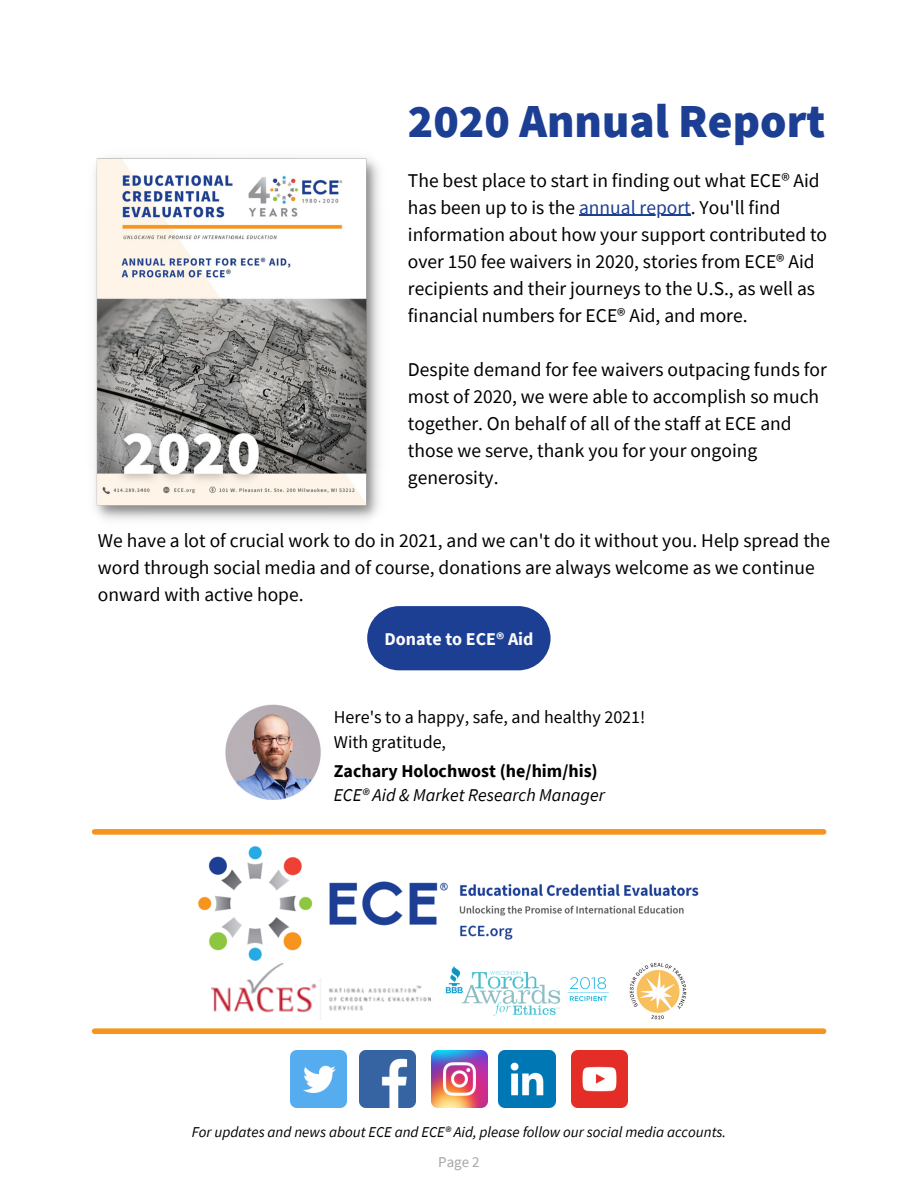
<style>
.page{position:relative;width:918px;height:1188px;background:#fff}
.page>*{position:absolute;margin:0;border:0;box-sizing:border-box;transform-origin:0 0}
.t1{font:900 47.25px "Source Sans Pro";color:#1c3f94}
.t2{font:19.5px/27px "Source Sans Pro";color:#000}
.t3{font:18px "Source Sans Pro";color:#000}
.t4{font:700 18px "Source Sans Pro";color:#000}
.t5{font:italic 18px "Source Sans Pro";color:#000}
.t6{font:700 18px "Source Sans Pro";color:#fcfcfc}
.t7{font:italic 15px "Source Sans Pro";color:#000}
.t8{font:15px "Source Sans Pro";color:#a6a6a6}
.s1{color:#1c3f94}
</style>
<div class="page">
<img style="left:94px;top:157px;width:285px;height:363px">
<img style="left:290px;top:1051px;width:57px;height:56px">
<img style="left:359px;top:1051px;width:57px;height:56px">
<img style="left:431px;top:1051px;width:56px;height:56px">
<img style="left:499px;top:1051px;width:56px;height:56px">
<img style="left:572px;top:1051px;width:56px;height:56px">
<img style="left:225px;top:704px;width:96px;height:96px">
<div style="left:95px;top:829px;width:729px;height:6px;background:#f7941d"></div>
<div style="left:95px;top:1028px;width:729px;height:6px;background:#f7941d"></div>
<img style="left:198px;top:846px;width:501px;height:118px">
<img style="left:628px;top:961px;width:60px;height:59px">
<img style="left:212px;top:964px;width:219px;height:56px">
<img style="left:445px;top:965px;width:164px;height:51px">
<hr style="left:579px;top:215px;width:112px;height:1px;background:#1c3f94">
<div style="left:367px;top:606px;width:184px;height:64px;background:#1c3f94;border-radius:32px"></div>
<p class="t1" style="left:408px;top:90px;width:419px">2020 Annual Report</p>
<p class="t2" style="left:408px;top:166px;width:421px">The best place to start in finding out what ECE® Aid has been up to is the <span class="s1">annual report</span>. You'll find information about how your support contributed to over 150 fee waivers in 2020, stories from ECE® Aid recipients and their journeys to the U.S., as well as financial numbers for ECE® Aid, and more.</p>
<p class="t2" style="left:408px;top:355px;width:420px">Despite demand for fee waivers outpacing funds for most of 2020, we were able to accomplish so much together. On behalf of all of the staff at ECE and those we serve, thank you for your ongoing generosity.</p>
<p class="t2" style="left:98px;top:526px;width:734px">We have a lot of crucial work to do in 2021, and we can't do it without you. Help spread the word through social media and of course, donations are always welcome as we continue onward with active hope.</p>
<p class="t6" style="left:384px;top:627px;width:151px">Donate to ECE® Aid</p>
<p class="t3" style="left:334px;top:705px;width:313px">Here's to a happy, safe, and healthy 2021!</p>
<p class="t3" style="left:334px;top:730px;width:114px">With gratitude,</p>
<p class="t4" style="left:334px;top:759px;width:265px">Zachary Holochwost (he/him/his)</p>
<p class="t5" style="left:334px;top:784px;width:273px">ECE® Aid &amp; Market Research Manager</p>
<p class="t7" style="left:192px;top:1122px;width:536px">For updates and news about ECE and ECE® Aid, please follow our social media accounts.</p>
<p class="t8" style="left:438px;top:1152px;width:43px">Page 2</p>
</div>
